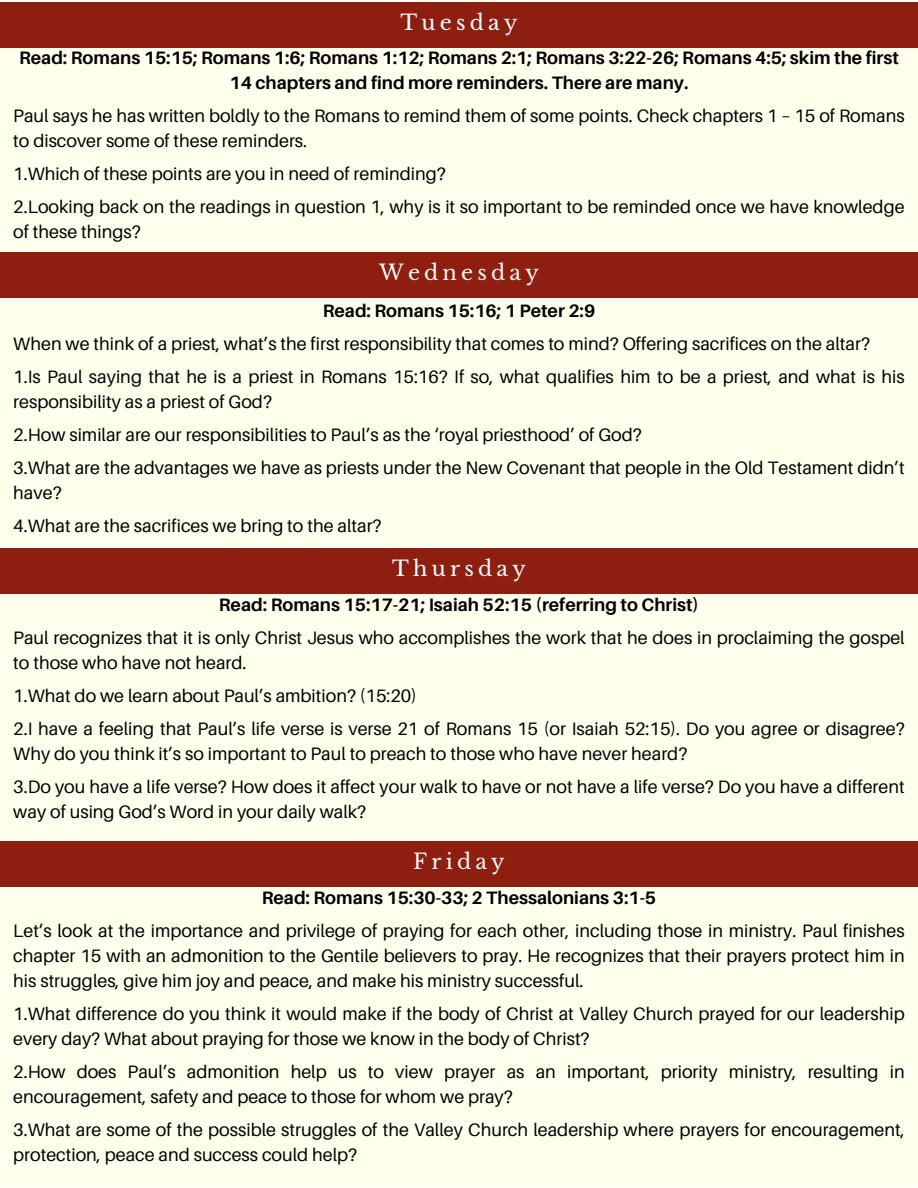
<style>
.page{position:relative;width:918px;height:1188px;background:#fff}
.page>*{position:absolute;margin:0;border:0;box-sizing:border-box;transform-origin:0 0}
.t1{font:21px "Libre Baskerville";letter-spacing:.2em;color:#fff}
.t2{font:18px/25px "Aileron";color:#000}
.t3{font:700 18px/25px "Aileron";color:#000;text-align:center}
</style>
<div class="page">
<div style="left:0;top:0;width:918px;height:1187px;background:#ffe"></div>
<div style="left:0;top:252px;width:918px;height:46px;background:#8e1f10"></div>
<div style="left:0;top:548px;width:918px;height:46px;background:#8e1f10"></div>
<div style="left:0;top:841px;width:918px;height:46px;background:#8e1f10"></div>
<div style="left:0;top:2px;width:918px;height:46px;background:#8e1f10"></div>
<p class="t1" style="left:401px;top:9px;width:118px">Tuesday</p>
<h2 class="t3" style="left:19px;top:45px;width:881px">Read: Romans 15:15; Romans 1:6; Romans 1:12; Romans 2:1; Romans 3:22-26; Romans 4:5; skim the first<br>14 chapters and find more reminders. There are many.</h2>
<p class="t2" style="left:13px;top:103px;width:893px">Paul says he has written boldly to the Romans to remind them of some points. Check chapters 1 – 15 of Romans to discover some of these reminders.</p>
<p class="t2" style="left:13px;top:161px;width:434px">1.Which of these points are you in need of reminding?</p>
<p class="t2" style="left:13px;top:194px;width:893px">2.Looking back on the readings in question 1, why is it so important to be reminded once we have knowledge of these things?</p>
<h1 class="t1" style="left:379px;top:259px;width:161px">Wednesday</h1>
<h2 class="t3" style="left:323px;top:298px;width:274px">Read: Romans 15:16; 1 Peter 2:9</h2>
<p class="t2" style="left:13px;top:331px;width:858px">When we think of a priest, what’s the first responsibility that comes to mind? Offering sacrifices on the altar?</p>
<p class="t2" style="left:13px;top:364px;width:893px">1.Is Paul saying that he is a priest in Romans 15:16? If so, what qualifies him to be a priest, and what is his responsibility as a priest of God?</p>
<p class="t2" style="left:13px;top:422px;width:630px">2.How similar are our responsibilities to Paul’s as the ‘royal priesthood’ of God?</p>
<h1 class="t2" style="left:13px;top:455px;width:893px">3.What are the advantages we have as priests under the New Covenant that people in the Old Testament didn’t</h1>
<h2 class="t2" style="left:13px;top:476px;width:370px;line-height:33px">have?<br>4.What are the sacrifices we bring to the altar?</h2>
<p class="t1" style="left:392px;top:556px;width:135px">Thursday</p>
<p class="t3" style="left:219px;top:592px;width:482px">Read: Romans 15:17-21; Isaiah 52:15 (referring to Christ)</p>
<p class="t2" style="left:13px;top:625px;width:893px">Paul recognizes that it is only Christ Jesus who accomplishes the work that he does in proclaiming the gospel to those who have not heard.</p>
<p class="t2" style="left:13px;top:683px;width:405px">1.What do we learn about Paul’s ambition? (15:20)</p>
<p class="t2" style="left:13px;top:716px;width:893px">2.I have a feeling that Paul’s life verse is verse 21 of Romans 15 (or Isaiah 52:15). Do you agree or disagree?<br>Why do you think it’s so important to Paul to preach to those who have never heard?</p>
<h1 class="t2" style="left:13px;top:774px;width:893px">3.Do you have a life verse? How does it affect your walk to have or not have a life verse? Do you have a different way of using God’s Word in your daily walk?</h1>
<h2 class="t1" style="left:413px;top:849px;width:93px">Friday</h2>
<p class="t3" style="left:262px;top:884px;width:396px">Read: Romans 15:30-33; 2 Thessalonians 3:1-5</p>
<p class="t2" style="left:13px;top:917px;width:893px;text-align:justify">Let’s look at the importance and privilege of praying for each other, including those in ministry. Paul finishes chapter 15 with an admonition to the Gentile believers to pray. He recognizes that their prayers protect him in his struggles, give him joy and peace, and make his ministry successful.</p>
<p class="t2" style="left:13px;top:1000px;width:893px">1.What difference do you think it would make if the body of Christ at Valley Church prayed for our leadership every day? What about praying for those we know in the body of Christ?</p>
<p class="t2" style="left:13px;top:1058px;width:893px">2.How does Paul’s admonition help us to view prayer as an important, priority ministry, resulting in</p>
<p class="t2" style="left:13px;top:1083px;width:501px">encouragement, safety and peace to those for whom we pray?</p>
<h1 class="t2" style="left:13px;top:1116px;width:893px">3.What are some of the possible struggles of the Valley Church leadership where prayers for encouragement, protection, peace and success could help?</h1>
</div>
